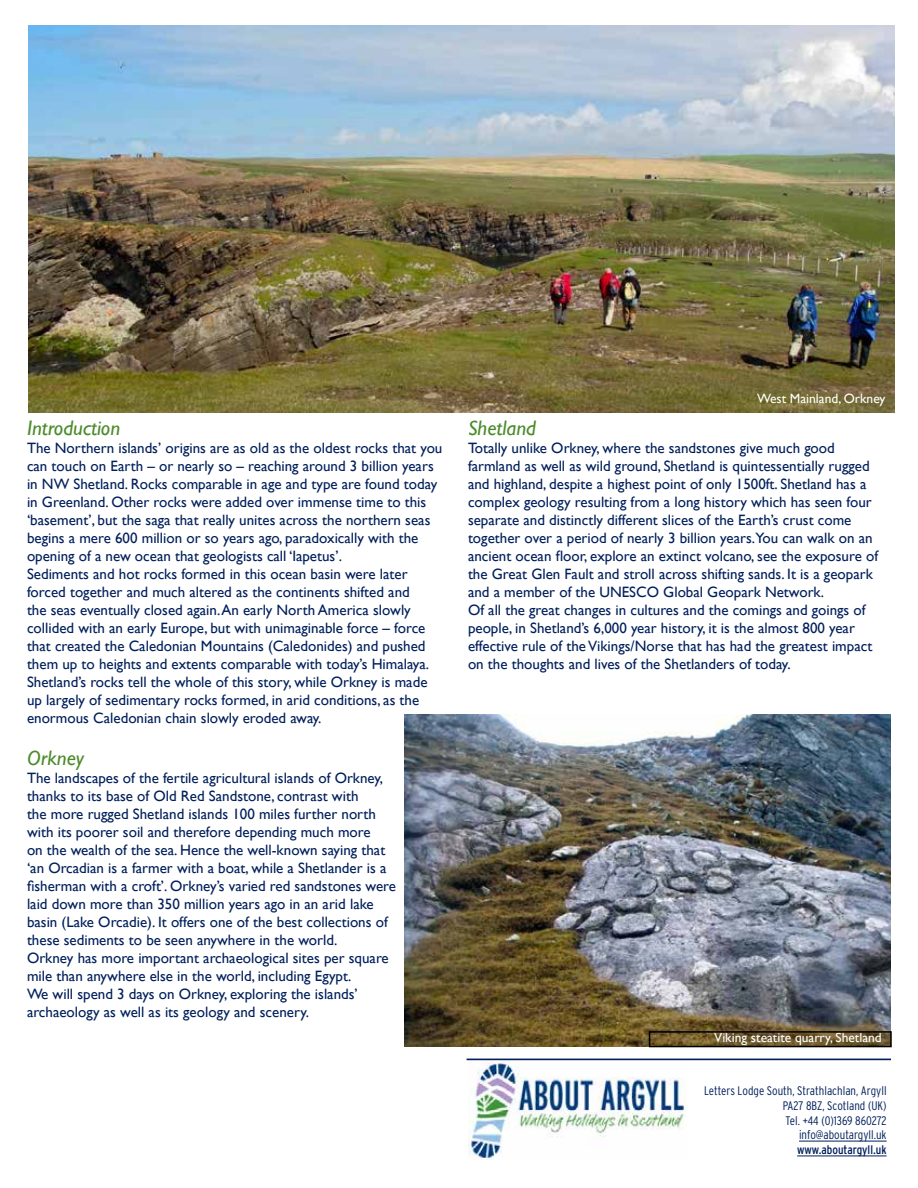
<style>
.page{position:relative;width:918px;height:1188px;background:#fff}
.page>*{position:absolute;margin:0;border:0;box-sizing:border-box;transform-origin:0 0}
.t1{font:italic 21px "Gill Sans";color:#4c8b2b}
.t2{font:15px/18px "Gill Sans";color:#001f5b}
.t3{font:13.5px "Gill Sans";color:#fff}
.t4{font:300 condensed 12.3px/14.9px "Interstate";color:#001f5b;text-align:right}
.t5{font:condensed 12.3px "Interstate";color:#001f5b}
</style>
<div class="page">
<img style="left:468px;top:1061px;width:218px;height:98px">
<hr style="left:799px;top:1141px;width:88px;height:1px;background:#001f5b">
<hr style="left:797px;top:1156px;width:90px;height:1px;background:#001f5b">
<hr style="left:467px;top:1059px;width:424px;height:1px;background:#001f5b">
<img style="left:405px;top:714px;width:486px;height:333px">
<div style="left:649px;top:1031px;width:243px;height:16px;border:2px solid #000"></div>
<img style="left:28px;top:26px;width:866px;height:386px">
<h1 class="t1" style="left:27px;top:416px;width:95px">Introduction</h1>
<p class="t2" style="left:27px;top:439px;width:417px">The Northern islands’ origins are as old as the oldest rocks that you can touch on Earth – or nearly so – reaching around 3 billion years in NW Shetland. Rocks comparable in age and type are found today in Greenland. Other rocks were added over immense time to this ‘basement’, but the saga that really unites across the northern seas begins a mere 600 million or so years ago, paradoxically with the opening of a new ocean that geologists call ‘Iapetus’.<br>Sediments and hot rocks formed in this ocean basin were later forced together and much altered as the continents shifted and<br>the seas eventually closed again. An early North America slowly collided with an early Europe, but with unimaginable force – force that created the Caledonian Mountains (Caledonides) and pushed them up to heights and extents comparable with today’s Himalaya.<br>Shetland’s rocks tell the whole of this story, while Orkney is made up largely of sedimentary rocks formed, in arid conditions, as the enormous Caledonian chain slowly eroded away.</p>
<h1 class="t1" style="left:27px;top:746px;width:58px">Orkney</h1>
<p class="t2" style="left:27px;top:768px;width:371px">The landscapes of the fertile agricultural islands of Orkney, thanks to its base of Old Red Sandstone, contrast with<br>the more rugged Shetland islands 100 miles further north with its poorer soil and therefore depending much more<br>on the wealth of the sea. Hence the well-known saying that ‘an Orcadian is a farmer with a boat, while a Shetlander is a fisherman with a croft’. Orkney’s varied red sandstones were laid down more than 350 million years ago in an arid lake basin (Lake Orcadie). It offers one of the best collections of these sediments to be seen anywhere in the world.<br>Orkney has more important archaeological sites per square mile than anywhere else in the world, including Egypt.<br>We will spend 3 days on Orkney, exploring the islands’ archaeology as well as its geology and scenery.</p>
<p class="t3" style="left:757px;top:391px;width:130px">West Mainland, Orkney</p>
<h1 class="t1" style="left:468px;top:416px;width:70px">Shetland</h1>
<p class="t2" style="left:468px;top:439px;width:412px">Totally unlike Orkney, where the sandstones give much good farmland as well as wild ground, Shetland is quintessentially rugged and highland, despite a highest point of only 1500ft. Shetland has a complex geology resulting from a long history which has seen four separate and distinctly different slices of the Earth’s crust come together over a period of nearly 3 billion years.You can walk on an ancient ocean floor, explore an extinct volcano, see the exposure of the Great Glen Fault and stroll across shifting sands. It is a geopark and a member of the UNESCO Global Geopark Network.<br>Of all the great changes in cultures and the comings and goings of people, in Shetland’s 6,000 year history, it is the almost 800 year effective rule of the Vikings/Norse that has had the greatest impact on the thoughts and lives of the Shetlanders of today.</p>
<p class="t3" style="left:714px;top:1029px;width:169px">Viking steatite quarry, Shetland</p>
<p class="t4" style="left:704px;top:1083px;width:184px">Letters Lodge South, Strathlachlan, Argyll<br>PA27 8BZ, Scotland (UK)<br>Tel. +44 (0)1369 860272 info@aboutargyll.uk</p>
<p class="t5" style="left:797px;top:1143px;width:91px">www.aboutargyll.uk</p>
</div>
